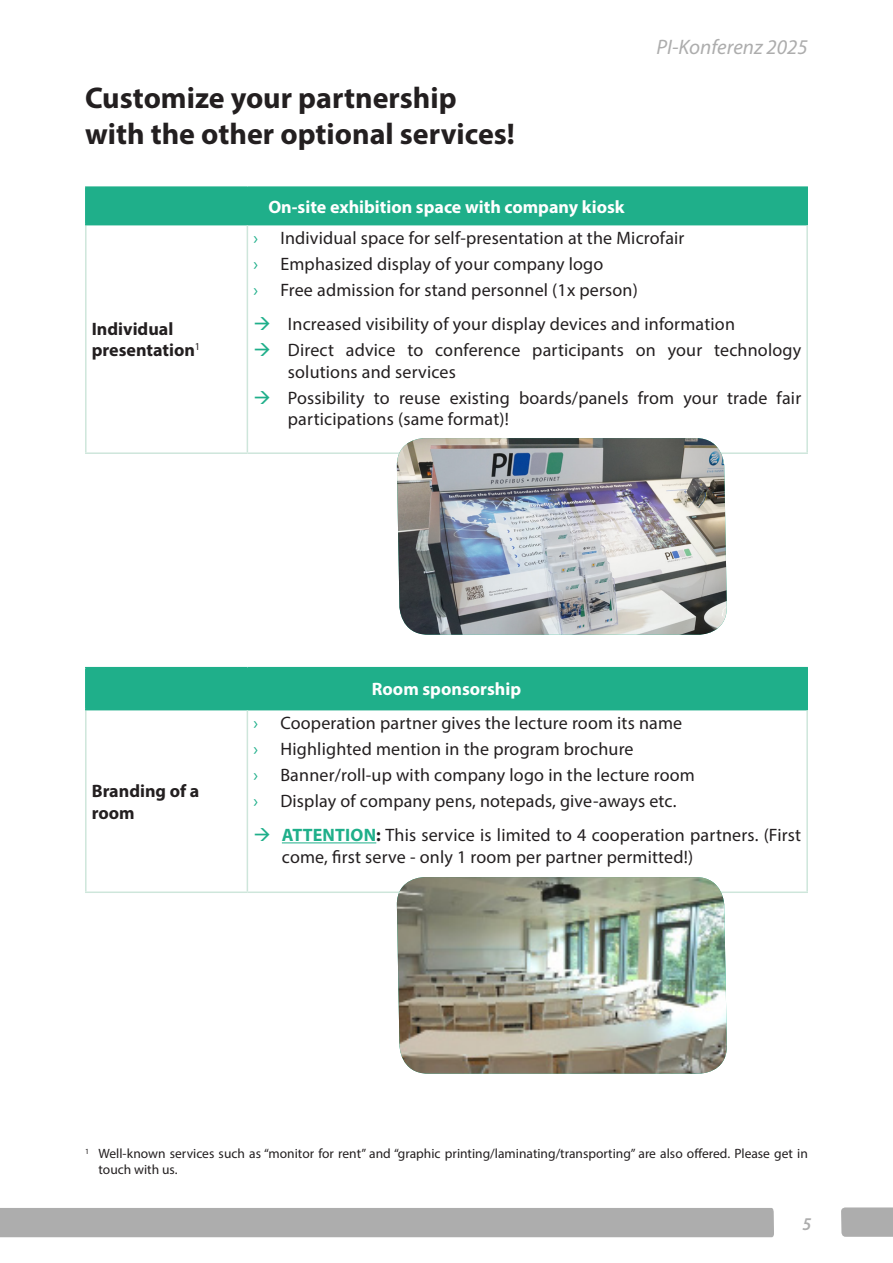
<style>
.page{position:relative;width:893px;height:1263px;background:#fff}
.page>*{position:absolute;margin:0;border:0;box-sizing:border-box;transform-origin:0 0}
.t1{font:700 30px/36px "Myriad Pro";color:#231f20}
.t2{font:italic 21px "Myriad Pro";color:#adadad}
.t3{font:18px/21.6px "Myriad Pro";letter-spacing:.01em;color:#231f20}
.t4{font:700 18px "Myriad Pro";color:#fff}
.t5{font:700 18px/21.6px "Myriad Pro";color:#231f20}
.t6{font:italic 600 18px "Myriad Pro";color:#adadad;scale:.95 1}
.t7{font:13.5px/16.2px "Myriad Pro";color:#231f20}
.s1{color:#1faf8a}
.s2{font-weight:700;color:#1faf8a}
.s3{font-weight:700}
</style>
<div class="page">
<svg style="left:841px;top:1207px;width:52px;height:30px;background:#afafaf"></svg>
<div style="left:0;top:1208px;width:774px;height:29px;background:#adadad"></div>
<div style="left:86px;top:187px;width:721px;height:38px;background:#1faf8a"></div>
<hr style="left:85px;top:452px;width:162px;height:2px;background:#cee6db">
<hr style="left:85px;top:225px;width:2px;height:227px;background:#cee6db">
<hr style="left:85px;top:186px;width:162px;height:2px;background:#1faf8a">
<hr style="left:85px;top:188px;width:2px;height:36px;background:#1faf8a">
<hr style="left:247px;top:186px;width:561px;height:2px;background:#1faf8a">
<hr style="left:806px;top:188px;width:2px;height:36px;background:#1faf8a">
<hr style="left:85px;top:224px;width:162px;height:1px;background:#1faf8a">
<hr style="left:247px;top:224px;width:561px;height:1px;background:#1faf8a">
<hr style="left:247px;top:225px;width:1px;height:227px;background:#cee6db">
<hr style="left:806px;top:225px;width:2px;height:227px;background:#cee6db">
<hr style="left:247px;top:452px;width:561px;height:2px;background:#cee6db">
<div style="left:86px;top:668px;width:721px;height:42px;background:#1faf8a"></div>
<hr style="left:85px;top:891px;width:162px;height:2px;background:#cee6db">
<hr style="left:85px;top:710px;width:2px;height:181px;background:#cee6db">
<hr style="left:85px;top:667px;width:162px;height:1px;background:#1faf8a">
<hr style="left:85px;top:668px;width:2px;height:41px;background:#1faf8a">
<hr style="left:247px;top:667px;width:561px;height:1px;background:#1faf8a">
<hr style="left:806px;top:668px;width:2px;height:41px;background:#1faf8a">
<hr style="left:85px;top:709px;width:162px;height:1px;background:#1faf8a">
<hr style="left:247px;top:709px;width:561px;height:1px;background:#1faf8a">
<hr style="left:247px;top:710px;width:1px;height:181px;background:#cee6db">
<hr style="left:806px;top:710px;width:2px;height:181px;background:#cee6db">
<hr style="left:247px;top:891px;width:561px;height:2px;background:#cee6db">
<hr style="left:282px;top:842px;width:94px;height:1px;background:#1faf8a">
<img style="left:396px;top:438px;width:331px;height:197px">
<img style="left:396px;top:877px;width:331px;height:197px">
<p class="t1" style="left:85px;top:78px;width:431px">Customize your partnership with the other optional services!</p>
<p class="t4" style="left:268px;top:195px;width:358px">On-site exhibition space with company kiosk</p>
<p class="t2" style="left:656px;top:34px;width:153px">PI-Konferenz 2025</p>
<p class="t5" style="left:92px;top:317px;width:110px">Individual presentation<sup>1</sup></p>
<p class="t3" style="left:253px;top:227px;width:433px"><span class="s1">›</span> Individual space for self-presentation at the Microfair</p>
<p class="t3" style="left:253px;top:253px;width:351px"><span class="s1">›</span> Emphasized display of your company logo</p>
<p class="t3" style="left:253px;top:279px;width:386px"><span class="s1">›</span> Free admission for stand personnel (1x person)</p>
<p class="t3" style="left:288px;top:313px;width:449px">Increased visibility of your display devices and information</p>
<p class="t3" style="left:288px;top:339px;width:515px">Direct advice to conference participants on your technology solutions and services</p>
<p class="t3" style="left:288px;top:386px;width:515px">Possibility to reuse existing boards/panels from your trade fair participations (same format)!</p>
<p class="t5" style="left:92px;top:779px;width:109px">Branding of a room</p>
<p class="t4" style="left:372px;top:678px;width:151px">Room sponsorship</p>
<p class="t3" style="left:253px;top:712px;width:430px"><span class="s1">›</span> Cooperation partner gives the lecture room its name</p>
<p class="t3" style="left:253px;top:738px;width:382px"><span class="s1">›</span> Highlighted mention in the program brochure</p>
<p class="t3" style="left:253px;top:764px;width:443px"><span class="s1">›</span> Banner/roll-up with company logo in the lecture room</p>
<p class="t3" style="left:253px;top:790px;width:424px"><span class="s1">›</span> Display of company pens, notepads, give-aways etc.</p>
<p class="t3" style="left:282px;top:824px;width:521px"><span class="s2">ATTENTION</span><span class="s3">:</span> This service is limited to 4 cooperation partners. (First come, first serve - only 1 room per partner permitted!)</p>
<p class="t7" style="left:99px;top:1145px;width:711px;text-indent:-14px"><sup>1</sup> Well-known services such as “monitor for rent” and “graphic printing/laminating/transporting” are also offered. Please get in touch with us.</p>
<p class="t6" style="left:802px;top:1213px;width:11px">5</p>
</div>
